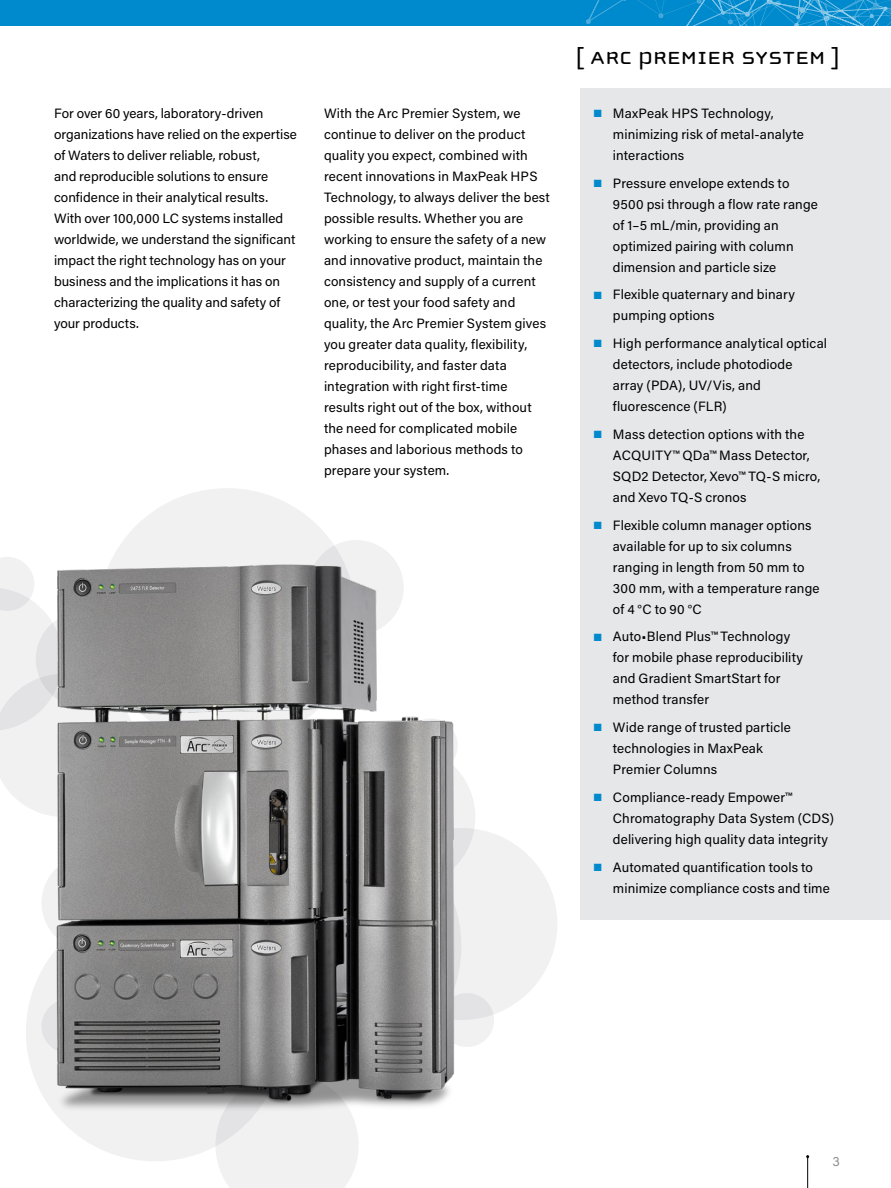
<style>
.page{position:relative;width:891px;height:1188px;background:#fff}
.page>*{position:absolute;margin:0;border:0;box-sizing:border-box;transform-origin:0 0}
.t1{font:25.5px "Cholla Unicase";letter-spacing:.025em;color:#000;scale:1.1 1}
.t2{font:13.5px/21px "Acumin Pro";letter-spacing:.01em;color:#000}
.t3{font:13.5px "Acumin Pro";color:#8c9091}
.s1{color:#008ace}
</style>
<div class="page">
<div style="left:0;top:0;width:891px;height:26px;background:#008ace"></div>
<svg style="left:586px;top:0;width:305px;height:26px"></svg>
<hr style="left:807px;top:1157px;width:1px;height:31px;background:#000">
<svg style="left:0;top:557px;width:17px;height:242px"></svg>
<div style="left:98px;top:488px;width:258px;height:259px;background:#f1f1f2;border-radius:50%"></div>
<div style="left:215px;top:1146px;width:143px;height:42px;background:#f1f1f2"></div>
<div style="left:365px;top:828px;width:192px;height:192px;background:#f1f1f2;border-radius:50%"></div>
<div style="left:580px;top:88px;width:311px;height:832px;background:#e6e7e8"></div>
<img style="left:17px;top:540px;width:477px;height:606px">
<h1 class="t1" style="left:576px;top:45px;width:242px">[ ARC PREMIER SYSTEM ]</h1>
<p class="t2" style="left:54px;top:102px;width:245px">For over 60 years, laboratory-driven organizations have relied on the expertise of Waters to deliver reliable, robust,<br>and reproducible solutions to ensure confidence in their analytical results.<br>With over 100,000 LC systems installed worldwide, we understand the significant impact the right technology has on your business and the implications it has on characterizing the quality and safety of your products.</p>
<p class="t2" style="left:613px;top:102px;width:193px;text-indent:-19px"><span class="s1">■</span> MaxPeak HPS Technology, minimizing risk of metal-analyte interactions</p>
<p class="t2" style="left:324px;top:102px;width:227px">With the Arc Premier System, we continue to deliver on the product quality you expect, combined with recent innovations in MaxPeak HPS Technology, to always deliver the best possible results. Whether you are working to ensure the safety of a new and innovative product, maintain the consistency and supply of a current one, or test your food safety and quality, the Arc Premier System gives you greater data quality, flexibility, reproducibility, and faster data integration with right first-time results right out of the box, without the need for complicated mobile phases and laborious methods to prepare your system.</p>
<p class="t2" style="left:613px;top:172px;width:206px;text-indent:-19px"><span class="s1">■</span> Pressure envelope extends to<br>9500 psi through a flow rate range of 1–5 mL/min, providing an optimized pairing with column dimension and particle size</p>
<p class="t2" style="left:613px;top:284px;width:183px;text-indent:-19px"><span class="s1">■</span> Flexible quaternary and binary pumping options</p>
<p class="t2" style="left:613px;top:332px;width:216px;text-indent:-19px"><span class="s1">■</span> High performance analytical optical detectors, include photodiode<br>array (PDA), UV/Vis, and fluorescence (FLR)</p>
<p class="t2" style="left:613px;top:423px;width:209px;text-indent:-19px"><span class="s1">■</span> Mass detection options with the<br>ACQUITY™ QDa™ Mass Detector,<br>SQD2 Detector, Xevo™ TQ-S micro, and Xevo TQ-S cronos</p>
<p class="t2" style="left:613px;top:514px;width:208px;text-indent:-19px"><span class="s1">■</span> Flexible column manager options available for up to six columns ranging in length from 50 mm to<br>300 mm, with a temperature range of 4 °C to 90 °C</p>
<p class="t2" style="left:613px;top:626px;width:192px;text-indent:-19px"><span class="s1">■</span> Auto•Blend Plus™ Technology for mobile phase reproducibility and Gradient SmartStart for method transfer</p>
<p class="t2" style="left:613px;top:716px;width:180px;text-indent:-19px"><span class="s1">■</span> Wide range of trusted particle technologies in MaxPeak<br>Premier Columns</p>
<p class="t2" style="left:613px;top:786px;width:223px;text-indent:-19px"><span class="s1">■</span> Compliance-ready Empower™<br>Chromatography Data System (CDS) delivering high quality data integrity</p>
<p class="t2" style="left:613px;top:856px;width:219px;text-indent:-19px"><span class="s1">■</span> Automated quantification tools to minimize compliance costs and time</p>
<p class="t3" style="left:833px;top:1151px;width:9px">3</p>
</div>
